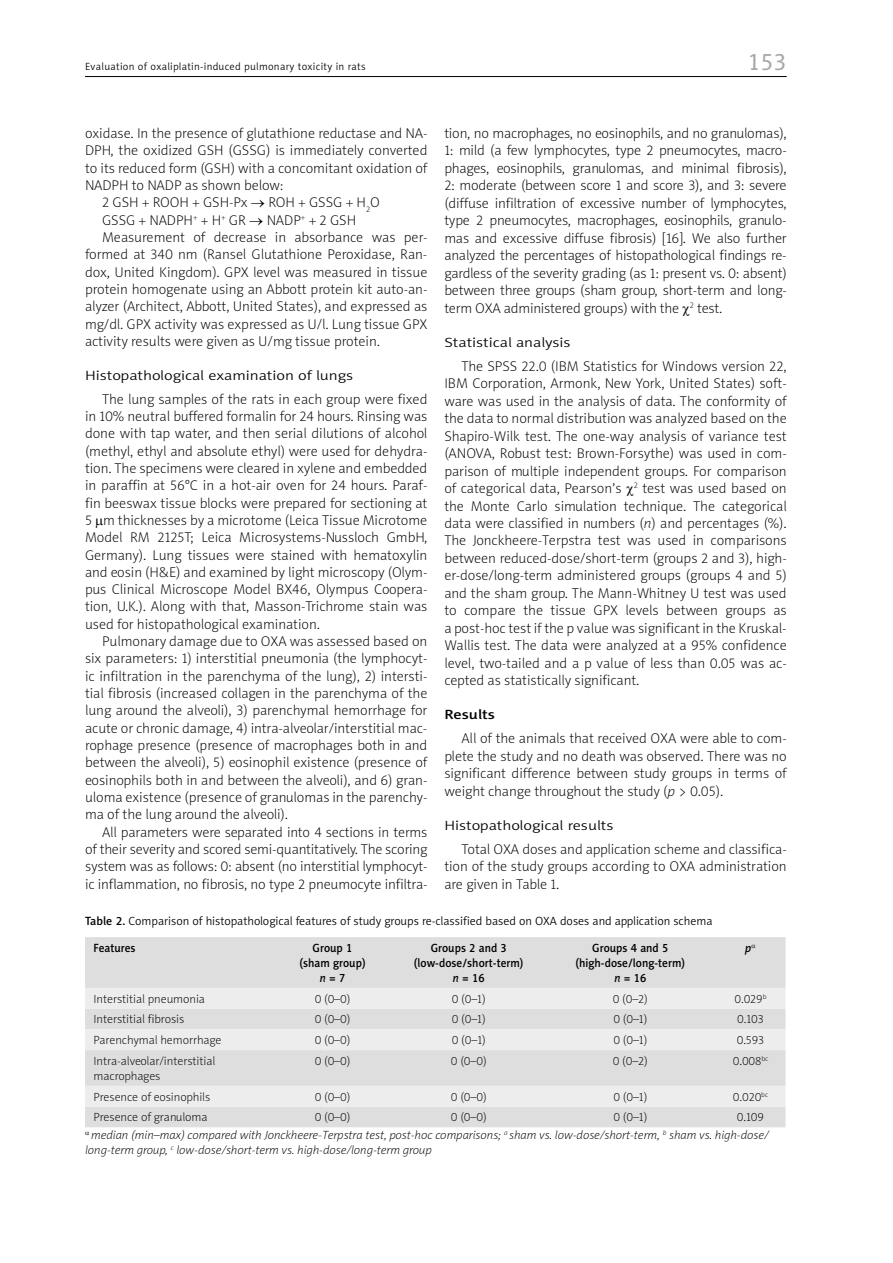
<style>
.page{position:relative;width:893px;height:1263px;background:#fff}
.page>*{position:absolute;margin:0;border:0;box-sizing:border-box;transform-origin:0 0}
.t1{font:24px "Naomi Sans EFN";color:#a8a8a7}
.t2{font:14.25px/17.4px "Naomi Sans EFN Thin";color:#000;text-align:justify}
.t3{font:13.5px "Naomi Sans EFN Light";color:#000;scale:1.2 1}
.t4{font:13.5px "Naomi Sans EFN Medium";color:#000;scale:1.2 1}
.t5{font:12px/15px "Naomi Sans EFN Thin";color:#000}
.t6{font:italic 12px/18px "Naomi Sans EFN Thin";color:#000}
.t7{font:12px "Naomi Sans EFN Light";color:#000}
.t8{font:12px/15px "Naomi Sans EFN Medium";color:#000;text-align:center;scale:.95 1}
.t9{font:italic 12px "Naomi Sans EFN Medium";color:#000;scale:.95 1}
.t10{font:10.5px "Naomi Sans EFN Light";letter-spacing:.03em;color:#000}
.s1{font-style:italic}
.s2{font-family:"Naomi Sans EFN Medium"}
.s3{font-style:normal}
</style>
<div class="page">
<hr style="left:85px;top:76px;width:702px;height:1px;background:#000">
<div style="left:85px;top:937px;width:700px;height:190px;background:#dedede"></div>
<svg style="left:85px;top:988px;width:700px;height:118px;background:#e5e5e5"></svg>
<p class="t10" style="left:85px;top:61px;width:282px">Evaluation of oxaliplatin-induced pulmonary toxicity in rats</p>
<h1 class="t1" style="left:747px;top:47px;width:41px">153</h1>
<p class="t2" style="left:444px;top:125px;width:344px">tion, no macrophages, no eosinophils, and no granulomas), 1: mild (a few lymphocytes, type 2 pneumocytes, macro&shy;phages, eosinophils, granulomas, and minimal fibrosis), 2: moderate (between score 1 and score 3), and 3: severe (diffuse infiltration of excessive number of lymphocytes, type 2 pneumocytes, macrophages, eosinophils, granulo&shy;mas and excessive diffuse fibrosis) [16]. We also further analyzed the percentages of histopathological findings re&shy;gardless of the severity grading (as 1: present vs. 0: absent) between three groups (sham group, short-term and long&shy;term OXA administered groups) with the <sup>2</sup> test.</p>
<p class="t3" style="left:444px;top:335px;width:107px">Statistical analysis</p>
<p class="t2" style="left:444px;top:357px;width:344px;text-indent:17px">The SPSS 22.0 (IBM Statistics for Windows version 22, IBM Corporation, Armonk, New York, United States) soft&shy;ware was used in the analysis of data. The conformity of the data to normal distribution was analyzed based on the Shapiro-Wilk test. The one-way analysis of variance test (ANOVA, Robust test: Brown-Forsythe) was used in com&shy;parison of multiple independent groups. For comparison of categorical data, Pearson’s <sup>2</sup> test was used based on the Monte Carlo simulation technique. The categorical data were classified in numbers (<span class="s1">n</span>) and percentages (%).<br>The Jonckheere-Terpstra test was used in comparisons between reduced-dose/short-term (groups 2 and 3), high&shy;er-dose/long-term administered groups (groups 4 and 5) and the sham group. The Mann-Whitney U test was used to compare the tissue GPX levels between groups as a post-hoc test if the p value was significant in the Kruskal-Wallis test. The data were analyzed at a 95% confidence level, two-tailed and a p value of less than 0.05 was ac&shy;cepted as statistically significant.</p>
<p class="t4" style="left:444px;top:707px;width:44px">Results</p>
<p class="t2" style="left:444px;top:730px;width:344px;text-indent:17px">All of the animals that received OXA were able to com&shy;plete the study and no death was observed. There was no significant difference between study groups in terms of weight change throughout the study (<span class="s1">p</span> &gt; 0.05).</p>
<p class="t3" style="left:444px;top:818px;width:142px">Histopathological results</p>
<p class="t2" style="left:444px;top:840px;width:344px;text-indent:17px">Total OXA doses and application scheme and classifica&shy;tion of the study groups according to OXA administration are given in Table 1.</p>
<p class="t7" style="left:85px;top:914px;width:629px"><span class="s2">Table 2.</span> Comparison of histopathological features of study groups re-classified based on OXA doses and application schema</p>
<p class="t8" style="left:94px;top:940px;width:46px">Features</p>
<p class="t8" style="left:299px;top:940px;width:71px">Group 1 (sham group) <span class="s1">n</span> = 7</p>
<p class="t8" style="left:414px;top:940px;width:117px">Groups 2 and 3 (low-dose/short-term) <span class="s1">n</span> = 16</p>
<p class="t8" style="left:576px;top:940px;width:117px">Groups 4 and 5 (high-dose/long-term) <span class="s1">n</span> = 16</p>
<p class="t9" style="left:745px;top:941px;width:8px">p</p>
<p class="t5" style="left:94px;top:991px;width:113px">Interstitial pneumonia</p>
<p class="t5" style="left:315px;top:991px;width:37px">0 (0–0)</p>
<p class="t5" style="left:452px;top:991px;width:35px">0 (0–1)</p>
<p class="t5" style="left:613px;top:991px;width:37px">0 (0–2)</p>
<p class="t5" style="left:734px;top:991px;width:33px">0.029<sup>b</sup></p>
<p class="t5" style="left:94px;top:1012px;width:92px">Interstitial fibrosis</p>
<p class="t5" style="left:315px;top:1012px;width:37px">0 (0–0)</p>
<p class="t5" style="left:452px;top:1012px;width:35px">0 (0–1)</p>
<p class="t5" style="left:613px;top:1012px;width:35px">0 (0–1)</p>
<p class="t5" style="left:737px;top:1012px;width:28px">0.103</p>
<p class="t5" style="left:94px;top:1033px;width:129px">Parenchymal hemorrhage</p>
<p class="t5" style="left:315px;top:1033px;width:37px">0 (0–0)</p>
<p class="t5" style="left:452px;top:1033px;width:35px">0 (0–1)</p>
<p class="t5" style="left:613px;top:1033px;width:35px">0 (0–1)</p>
<p class="t5" style="left:737px;top:1033px;width:29px">0.593</p>
<p class="t5" style="left:94px;top:1053px;width:123px">Intra-alveolar/interstitial macrophages</p>
<p class="t5" style="left:315px;top:1053px;width:37px">0 (0–0)</p>
<p class="t5" style="left:451px;top:1053px;width:37px">0 (0–0)</p>
<p class="t5" style="left:613px;top:1053px;width:37px">0 (0–2)</p>
<p class="t5" style="left:733px;top:1053px;width:37px">0.008<sup>bc</sup></p>
<p class="t5" style="left:94px;top:1089px;width:118px">Presence of eosinophils</p>
<p class="t5" style="left:315px;top:1089px;width:37px">0 (0–0)</p>
<p class="t5" style="left:451px;top:1089px;width:37px">0 (0–0)</p>
<p class="t5" style="left:613px;top:1089px;width:35px">0 (0–1)</p>
<p class="t5" style="left:733px;top:1089px;width:37px">0.020<sup>bc</sup></p>
<p class="t5" style="left:94px;top:1110px;width:115px">Presence of granuloma</p>
<p class="t5" style="left:315px;top:1110px;width:37px">0 (0–0)</p>
<p class="t5" style="left:451px;top:1110px;width:37px">0 (0–0)</p>
<p class="t5" style="left:613px;top:1110px;width:35px">0 (0–1)</p>
<p class="t2" style="left:85px;top:125px;width:344px">oxidase. In the presence of glutathione reductase and NA-</p>
<p class="t2" style="left:85px;top:142px;width:344px">DPH, the oxidized GSH (GSSG) is immediately converted</p>
<p class="t2" style="left:85px;top:159px;width:344px">to its reduced form (GSH) with a concomitant oxidation of</p>
<p class="t2" style="left:85px;top:177px;width:200px">NADPH to NADP as shown below:</p>
<p class="t2" style="left:102px;top:194px;width:279px">2 GSH + ROOH + GSH-Px → ROH + GSSG + H<sub>2</sub>O</p>
<p class="t2" style="left:102px;top:211px;width:256px">GSSG + NADPH<sup>+</sup> + H<sup>+</sup> GR → NADP<sup>+</sup> + 2 GSH</p>
<p class="t2" style="left:102px;top:229px;width:327px">Measurement of decrease in absorbance was per-</p>
<p class="t2" style="left:85px;top:246px;width:344px">formed at 340 nm (Ransel Glutathione Peroxidase, Ran-</p>
<p class="t2" style="left:85px;top:263px;width:344px">dox, United Kingdom). GPX level was measured in tissue</p>
<p class="t2" style="left:85px;top:280px;width:344px">protein homogenate using an Abbott protein kit auto-an-</p>
<p class="t2" style="left:85px;top:298px;width:344px">alyzer (Architect, Abbott, United States), and expressed as</p>
<p class="t2" style="left:85px;top:315px;width:344px">mg/dl. GPX activity was expressed as U/l. Lung tissue GPX</p>
<p class="t2" style="left:85px;top:332px;width:296px">activity results were given as U/mg tissue protein.</p>
<p class="t3" style="left:85px;top:367px;width:225px">Histopathological examination of lungs</p>
<p class="t2" style="left:85px;top:390px;width:344px;text-indent:17px">The lung samples of the rats in each group were fixed in 10% neutral buffered formalin for 24 hours. Rinsing was done with tap water, and then serial dilutions of alcohol (methyl, ethyl and absolute ethyl) were used for dehydra&shy;tion. The specimens were cleared in xylene and embedded in paraffin at 56°C in a hot-air oven for 24 hours. Paraf&shy;fin beeswax tissue blocks were prepared for sectioning at 5 m thicknesses by a microtome (Leica Tissue Microtome Model RM 2125T; Leica Microsystems-Nussloch GmbH, Germany). Lung tissues were stained with hematoxylin and eosin (H&amp;E) and examined by light microscopy (Olym&shy;pus Clinical Microscope Model BX46, Olympus Coopera&shy;tion, U.K.). Along with that, Masson-Trichrome stain was used for histopathological examination.</p>
<p class="t2" style="left:85px;top:633px;width:344px;text-indent:17px">Pulmonary damage due to OXA was assessed based on six parameters: 1) interstitial pneumonia (the lymphocyt&shy;ic infiltration in the parenchyma of the lung), 2) intersti&shy;tial fibrosis (increased collagen in the parenchyma of the lung around the alveoli), 3) parenchymal hemorrhage for acute or chronic damage, 4) intra-alveolar/interstitial mac&shy;rophage presence (presence of macrophages both in and between the alveoli), 5) eosinophil existence (presence of eosinophils both in and between the alveoli), and 6) gran&shy;uloma existence (presence of granulomas in the parenchy&shy;ma of the lung around the alveoli).</p>
<p class="t2" style="left:85px;top:823px;width:344px;text-indent:17px">All parameters were separated into 4 sections in terms of their severity and scored semi-quantitatively. The scoring system was as follows: 0: absent (no interstitial lymphocyt&shy;ic inflammation, no fibrosis, no type 2 pneumocyte infiltra-</p>
<p class="t6" style="left:91px;top:1108px;width:679px;text-indent:646px"><span class="s3">0.109 </span>median (min–max) compared with Jonckheere-Terpstra test, post-hoc comparisons; <sup>a</sup> sham vs. low-dose/short-term, <sup>b</sup> sham vs. high-dose/</p>
<p class="t6" style="left:85px;top:1141px;width:348px">long-term group, <sup>c</sup> low-dose/short-term vs. high-dose/long-term group</p>
</div>
